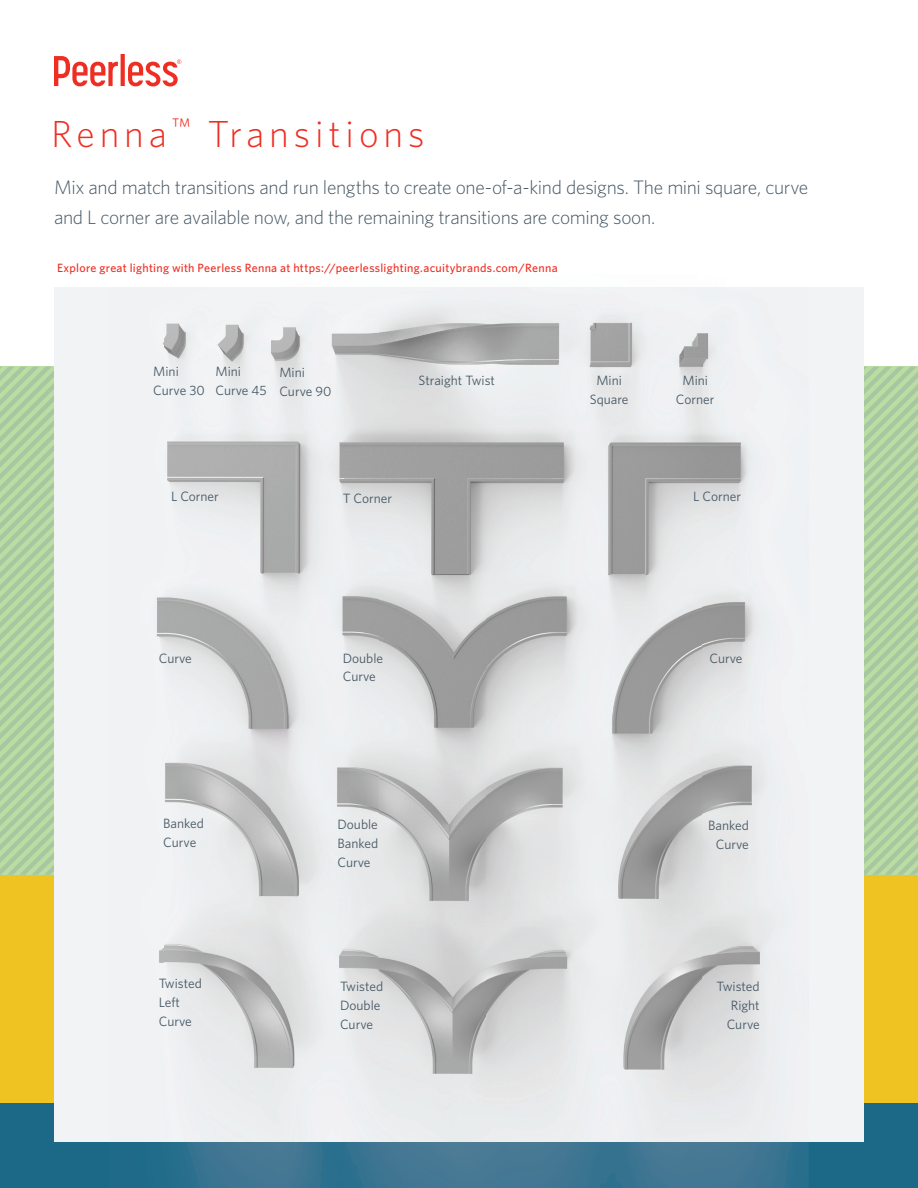
<style>
.page{position:relative;width:918px;height:1188px;background:#fff}
.page>*{position:absolute;margin:0;border:0;box-sizing:border-box;transform-origin:0 0}
.t1{font:300 37.8px "Whitney";letter-spacing:.13em;color:#ee2e22}
.t2{font:300 19.5px/30px "Whitney";letter-spacing:-.02em;color:#475865}
.t3{font:13.5px/18.6px "Whitney";color:#475865}
.t4{font:500 12px "Whitney";letter-spacing:.025em;color:#ee2e22}
</style>
<div class="page">
<div style="left:0;top:1087px;width:918px;height:101px;background:#1c6987"></div>
<svg style="left:864px;top:367px;width:54px;height:508px;background:#b0d1a1"></svg>
<svg style="left:0;top:367px;width:54px;height:508px;background:#b0d1a1"></svg>
<div style="left:0;top:875px;width:918px;height:228px;background:#eec322"></div>
<div style="left:54px;top:287px;width:810px;height:855px;background:#f1f3f5"></div>
<svg style="left:54px;top:54px;width:127px;height:32px"></svg>
<img style="left:156px;top:309px;width:652px;height:879px">
<h1 class="t1" style="left:51px;top:109px;width:375px">Renna<sup>™</sup> Transitions</h1>
<h2 class="t2" style="left:54px;top:172px;width:756px">Mix and match transitions and run lengths to create one-of-a-kind designs. The mini square, curve and L corner are available now, and the remaining transitions are coming soon.</h2>
<p class="t4" style="left:57px;top:260px;width:502px">Explore great lighting with Peerless Renna at https://peerlesslighting.acuitybrands.com/Renna</p>
<p class="t3" style="left:153px;top:362px;width:53px">Mini<br>Curve 30</p>
<p class="t3" style="left:215px;top:362px;width:53px">Mini<br>Curve 45</p>
<p class="t3" style="left:279px;top:363px;width:54px">Mini<br>Curve 90</p>
<p class="t3" style="left:419px;top:371px;width:78px">Straight Twist</p>
<p class="t3" style="left:590px;top:371px;width:40px;text-align:center">Mini<br>Square</p>
<p class="t3" style="left:676px;top:371px;width:40px;text-align:center">Mini<br>Corner</p>
<p class="t3" style="left:171px;top:487px;width:49px">L Corner</p>
<p class="t3" style="left:343px;top:488px;width:51px">T Corner</p>
<p class="t3" style="left:693px;top:487px;width:49px">L Corner</p>
<p class="t3" style="left:159px;top:648px;width:35px">Curve</p>
<p class="t3" style="left:343px;top:648px;width:42px">Double</p>
<p class="t3" style="left:709px;top:648px;width:35px">Curve</p>
<p class="t3" style="left:343px;top:667px;width:35px">Curve</p>
<p class="t3" style="left:163px;top:814px;width:42px">Banked<br>Curve</p>
<p class="t3" style="left:337px;top:815px;width:42px;text-align:justify">Double Banked Curve</p>
<p class="t3" style="left:708px;top:816px;width:42px;text-align:center">Banked<br>Curve</p>
<p class="t3" style="left:159px;top:974px;width:45px">Twisted<br>Left<br>Curve</p>
<p class="t3" style="left:340px;top:977px;width:45px">Twisted<br>Double<br>Curve</p>
<p class="t3" style="left:727px;top:977px;width:35px;text-align:justify;text-indent:-10px">Twisted Right Curve</p>
</div>
